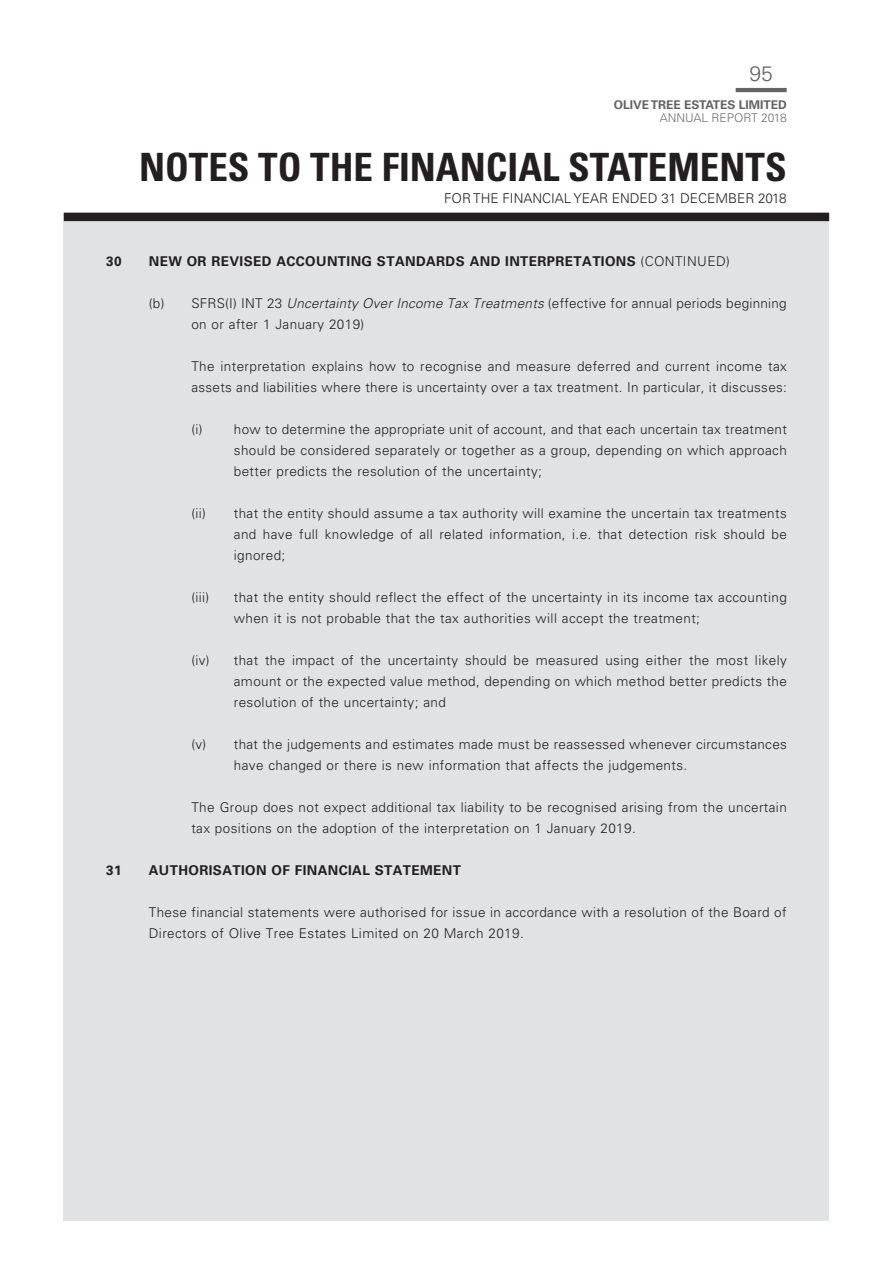
<style>
.page{position:relative;width:893px;height:1263px;background:#fff}
.page>*{position:absolute;margin:0;border:0;box-sizing:border-box;transform-origin:0 0}
.t1{font:700 condensed 39px "Univers LT Std";color:#231f20}
.t2{font:300 21px "Univers LT Std";color:#636366}
._00_E_Body_Text{font:300 13.5px/21px "Univers LT Std";letter-spacing:.03em;color:#231f20}
._01_E_Heading_Body{font:700 13.5px "Univers LT Std";letter-spacing:.03em;color:#231f20}
._00_E_Body_Text-2{font:300 13.5px "Univers LT Std";color:#231f20}
.t3{font:700 12px "Univers LT Std";color:#636366}
.t4{font:300 12px "Univers LT Std";color:#6c6d70}
.s1{font-weight:300}
.s2{font-style:italic}
</style>
<div class="page">
<div style="left:64px;top:213px;width:765px;height:1007px;background:#e1e2e4"></div>
<hr style="left:736px;top:88px;width:51px;height:4px;background:#636366">
<div style="left:64px;top:213px;width:765px;height:8px;background:#231f20"></div>
<h2 class="t2" style="left:749px;top:61px;width:25px">95</h2>
<p class="t3" style="left:614px;top:97px;width:174px">OLIVE TREE ESTATES LIMITED</p>
<p class="t4" style="left:660px;top:111px;width:128px">ANNUAL REPORT 2018</p>
<h1 class="t1" style="left:139px;top:143px;width:649px">NOTES TO THE FINANCIAL STATEMENTS</h1>
<p class="_00_E_Body_Text-2" style="left:444px;top:190px;width:344px">FOR THE FINANCIAL YEAR ENDED 31 DECEMBER 2018</p>
<p class="_01_E_Heading_Body" style="left:106px;top:254px;width:17px">30</p>
<p class="_01_E_Heading_Body" style="left:149px;top:254px;width:582px">NEW OR REVISED ACCOUNTING STANDARDS AND INTERPRETATIONS <span class="s1">(CONTINUED)</span></p>
<p class="_00_E_Body_Text" style="left:191px;top:293px;width:597px;text-indent:-43px">(b) SFRS(I) INT 23 <span class="s2">Uncertainty Over Income Tax Treatments</span> (effective for annual periods beginning on or after 1 January 2019)</p>
<p class="_00_E_Body_Text" style="left:191px;top:356px;width:597px">The interpretation explains how to recognise and measure deferred and current income tax assets and liabilities where there is uncertainty over a tax treatment. In particular, it discusses:</p>
<p class="_00_E_Body_Text" style="left:234px;top:419px;width:554px;text-align:justify;text-indent:-43px">(i) how to determine the appropriate unit of account, and that each uncertain tax treatment should be considered separately or together as a group, depending on which approach better predicts the resolution of the uncertainty;</p>
<p class="_00_E_Body_Text" style="left:234px;top:503px;width:555px;text-align:justify;text-indent:-43px">(ii) that the entity should assume a tax authority will examine the uncertain tax treatments and have full knowledge of all related information, i.e. that detection risk should be ignored;</p>
<p class="_00_E_Body_Text" style="left:191px;top:587px;width:20px">(iii)</p>
<p class="_00_E_Body_Text" style="left:234px;top:587px;width:555px">that the entity should reflect the effect of the uncertainty in its income tax accounting when it is not probable that the tax authorities will accept the treatment;</p>
<p class="_00_E_Body_Text" style="left:234px;top:650px;width:555px;text-align:justify;text-indent:-43px">(iv) that the impact of the uncertainty should be measured using either the most likely amount or the expected value method, depending on which method better predicts the resolution of the uncertainty; and</p>
<p class="_00_E_Body_Text" style="left:234px;top:734px;width:554px;text-indent:-43px">(v) that the judgements and estimates made must be reassessed whenever circumstances have changed or there is new information that affects the judgements.</p>
<p class="_00_E_Body_Text" style="left:191px;top:797px;width:597px">The Group does not expect additional tax liability to be recognised arising from the uncertain tax positions on the adoption of the interpretation on 1 January 2019.</p>
<p class="_01_E_Heading_Body" style="left:106px;top:863px;width:17px">31</p>
<p class="_01_E_Heading_Body" style="left:149px;top:863px;width:314px">AUTHORISATION OF FINANCIAL STATEMENT</p>
<p class="_00_E_Body_Text" style="left:149px;top:902px;width:639px">These financial statements were authorised for issue in accordance with a resolution of the Board of<br>Directors of Olive Tree Estates Limited on 20 March 2019.</p>
</div>
